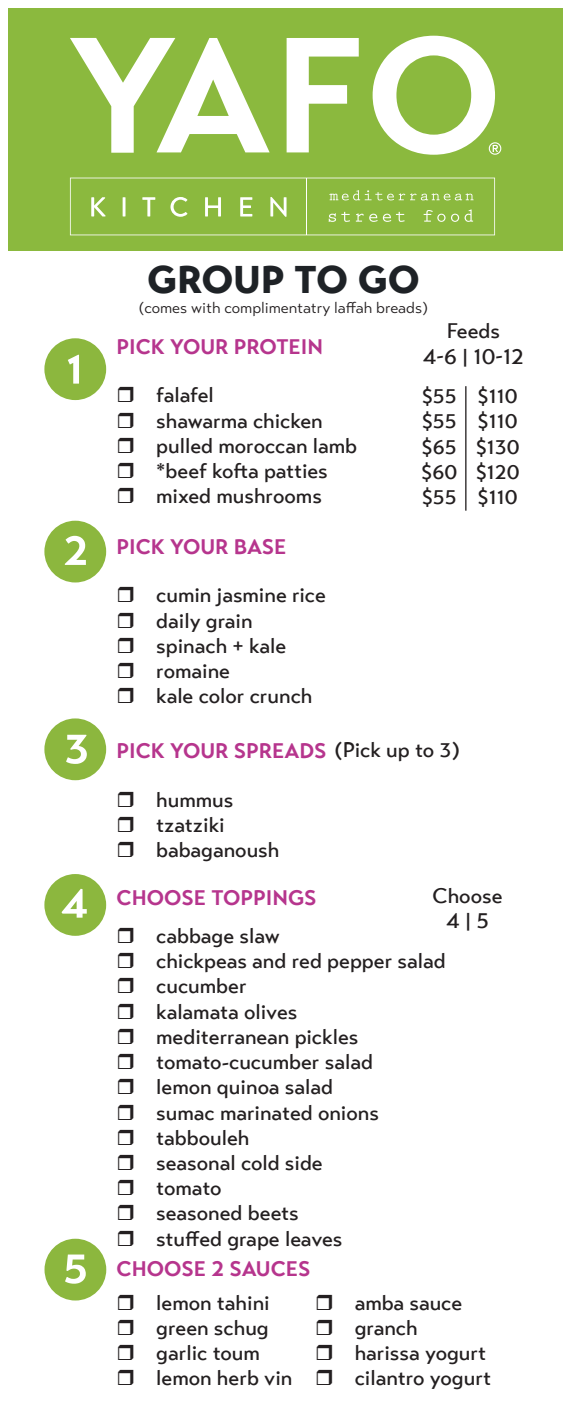
<style>
.page{position:relative;width:567px;height:1418px;background:#fff}
.page>*{position:absolute;margin:0;border:0;box-sizing:border-box;transform-origin:0 0}
.t1{font:900 38.5px "Transat Text";color:#1e2226}
.t2{font:500 21px "Transat Text";color:#231f20}
.t3{font:700 21px "Transat Text";color:#b6358d}
.t4{font:15.75px "Transat Text Standard";color:#231f20}
.s1{font-weight:500;color:#231f20}
</style>
<div class="page">
<div style="left:8px;top:8px;width:555px;height:242px;background:#8bb93e"></div>
<svg style="left:70px;top:178px;width:425px;height:57px"></svg>
<hr style="left:306px;top:178px;width:1px;height:57px;background:#fff">
<svg style="left:70px;top:38px;width:200px;height:115px"></svg>
<svg style="left:287px;top:38px;width:72px;height:114px"></svg>
<svg style="left:373px;top:36px;width:128px;height:119px"></svg>
<div style="left:44px;top:338px;width:62px;height:62px;background:#8cb73e;border-radius:50%"></div>
<svg style="left:68px;top:355px;width:11px;height:28px"></svg>
<div style="left:44px;top:521px;width:62px;height:61px;background:#8cb73e;border-radius:50%"></div>
<svg style="left:65px;top:536px;width:21px;height:29px"></svg>
<div style="left:44px;top:718px;width:62px;height:62px;background:#8cb73e;border-radius:50%"></div>
<svg style="left:66px;top:735px;width:21px;height:29px"></svg>
<div style="left:44px;top:874px;width:62px;height:62px;background:#8cb73e;border-radius:50%"></div>
<svg style="left:62px;top:888px;width:25px;height:29px"></svg>
<div style="left:45px;top:1238px;width:61px;height:62px;background:#8cb73e;border-radius:50%"></div>
<svg style="left:65px;top:1254px;width:21px;height:29px"></svg>
<hr style="left:465px;top:386px;width:2px;height:124px;background:#231f20">
<p class="t1" style="left:147px;top:256px;width:274px">GROUP TO GO</p>
<p class="t4" style="left:138px;top:299px;width:292px">(comes with complimentatry laffah breads)</p>
<p class="t3" style="left:117px;top:333px;width:208px">PICK YOUR PROTEIN</p>
<p class="t2" style="left:156px;top:382px;width:59px">falafel</p>
<p class="t2" style="left:156px;top:408px;width:168px">shawarma chicken</p>
<p class="t2" style="left:156px;top:433px;width:202px">pulled moroccan lamb</p>
<p class="t2" style="left:156px;top:458px;width:173px">*beef kofta patties</p>
<p class="t2" style="left:156px;top:483px;width:167px">mixed mushrooms</p>
<p class="t2" style="left:447px;top:318px;width:55px">Feeds</p>
<p class="t2" style="left:423px;top:344px;width:103px">4-6 | 10-12</p>
<p class="t2" style="left:422px;top:383px;width:37px">$55</p>
<p class="t2" style="left:422px;top:408px;width:37px">$55</p>
<p class="t2" style="left:422px;top:434px;width:37px">$65</p>
<p class="t2" style="left:421px;top:459px;width:38px">$60</p>
<p class="t2" style="left:422px;top:484px;width:37px">$55</p>
<p class="t2" style="left:478px;top:383px;width:42px">$110</p>
<p class="t2" style="left:478px;top:408px;width:42px">$110</p>
<p class="t2" style="left:476px;top:434px;width:45px">$130</p>
<p class="t2" style="left:476px;top:459px;width:45px">$120</p>
<p class="t2" style="left:478px;top:484px;width:42px">$110</p>
<p class="t3" style="left:117px;top:533px;width:171px">PICK YOUR BASE</p>
<p class="t2" style="left:156px;top:582px;width:171px">cumin jasmine rice</p>
<p class="t2" style="left:156px;top:608px;width:98px">daily grain</p>
<p class="t2" style="left:156px;top:633px;width:132px">spinach + kale</p>
<p class="t2" style="left:156px;top:658px;width:75px">romaine</p>
<p class="t2" style="left:156px;top:683px;width:158px">kale color crunch</p>
<p class="t3" style="left:117px;top:738px;width:345px">PICK YOUR SPREADS <span class="s1">(Pick up to 3)</span></p>
<p class="t2" style="left:156px;top:787px;width:79px">hummus</p>
<p class="t2" style="left:156px;top:812px;width:70px">tzatziki</p>
<p class="t2" style="left:156px;top:837px;width:125px">babaganoush</p>
<p class="t3" style="left:117px;top:884px;width:202px">CHOOSE TOPPINGS</p>
<p class="t2" style="left:156px;top:923px;width:125px">cabbage slaw</p>
<p class="t2" style="left:156px;top:948px;width:291px">chickpeas and red pepper salad</p>
<p class="t2" style="left:156px;top:973px;width:92px">cucumber</p>
<p class="t2" style="left:156px;top:998px;width:143px">kalamata olives</p>
<p class="t2" style="left:156px;top:1024px;width:204px">mediterranean pickles</p>
<p class="t2" style="left:156px;top:1049px;width:218px">tomato-cucumber salad</p>
<p class="t2" style="left:156px;top:1074px;width:178px">lemon quinoa salad</p>
<p class="t2" style="left:156px;top:1099px;width:224px">sumac marinated onions</p>
<p class="t2" style="left:156px;top:1124px;width:95px">tabbouleh</p>
<p class="t2" style="left:156px;top:1150px;width:168px">seasonal cold side</p>
<p class="t2" style="left:156px;top:1175px;width:67px">tomato</p>
<p class="t2" style="left:156px;top:1200px;width:144px">seasoned beets</p>
<p class="t2" style="left:156px;top:1225px;width:188px">stuffed grape leaves</p>
<p class="t3" style="left:117px;top:1255px;width:195px">CHOOSE 2 SAUCES</p>
<p class="t2" style="left:433px;top:883px;width:72px">Choose</p>
<p class="t2" style="left:446px;top:908px;width:44px">4 | 5</p>
<p class="t2" style="left:156px;top:1289px;width:115px">lemon tahini</p>
<p class="t2" style="left:156px;top:1314px;width:114px">green schug</p>
<p class="t2" style="left:156px;top:1340px;width:105px">garlic toum</p>
<p class="t2" style="left:156px;top:1365px;width:138px">lemon herb vin</p>
<p class="t2" style="left:355px;top:1289px;width:109px">amba sauce</p>
<p class="t2" style="left:355px;top:1314px;width:64px">granch</p>
<p class="t2" style="left:355px;top:1340px;width:133px">harissa yogurt</p>
<p class="t2" style="left:355px;top:1365px;width:138px">cilantro yogurt</p>
</div>
